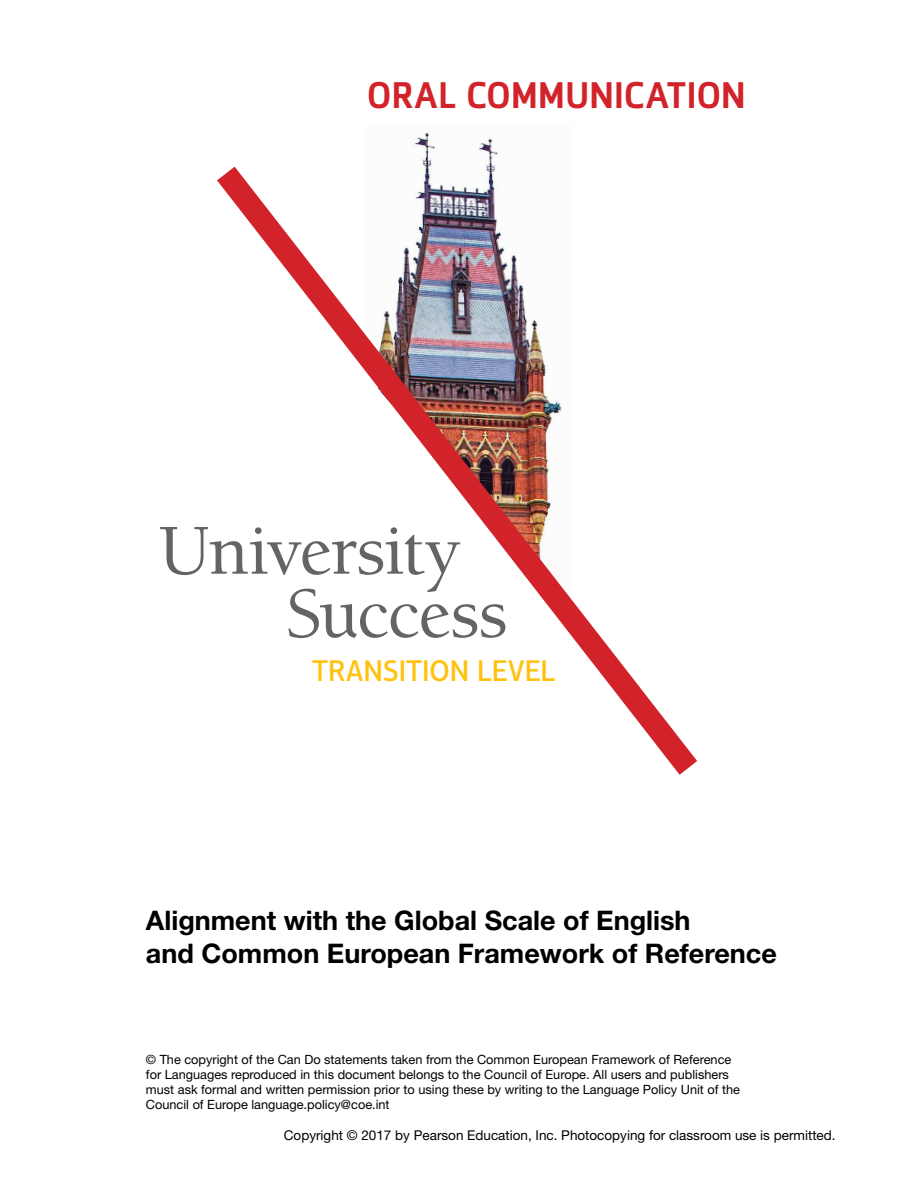
<style>
.page{position:relative;width:918px;height:1188px;background:#fff}
.page>*{position:absolute;margin:0;border:0;box-sizing:border-box;transform-origin:0 0}
.t1{font:500 73.5px/63px "Berkeley Pro";letter-spacing:-.025em;color:#636466}
.t2{font:500 36.75px "Zemestro Pro";letter-spacing:.01em;color:#d2232a}
.t3{font:500 30.45px "Aptifer Sans LT Pro";letter-spacing:-.005em;color:#ffc20e}
.t4{font:700 27px/33px "Helvetica Neue LT Pro";color:#000}
.t5{font:13.5px "Helvetica Neue LT Pro";color:#000}
.t6{font:12.75px/15px "Helvetica Neue LT Pro";color:#000}
</style>
<div class="page">
<svg style="left:217px;top:142px;width:480px;height:633px"></svg>
<h2 class="t2" style="left:367px;top:72px;width:380px">ORAL COMMUNICATION</h2>
<h1 class="t1" style="left:286px;top:519px;width:223px;text-indent:-127px">University<br>Success</h1>
<h3 class="t3" style="left:312px;top:653px;width:244px">TRANSITION LEVEL</h3>
<h3 class="t4" style="left:146px;top:903px;width:632px">Alignment with the Global Scale of English<br>and Common European Framework of Reference</h3>
<p class="t6" style="left:146px;top:1052px;width:596px">© The copyright of the Can Do statements taken from the Common European Framework of Reference for Languages reproduced in this document belongs to the Council of Europe. All users and publishers must ask formal and written permission prior to using these by writing to the Language Policy Unit of the Council of Europe language.policy@coe.int</p>
<p class="t5" style="left:284px;top:1127px;width:553px">Copyright © 2017 by Pearson Education, Inc. Photocopying for classroom use is permitted.</p>
</div>
